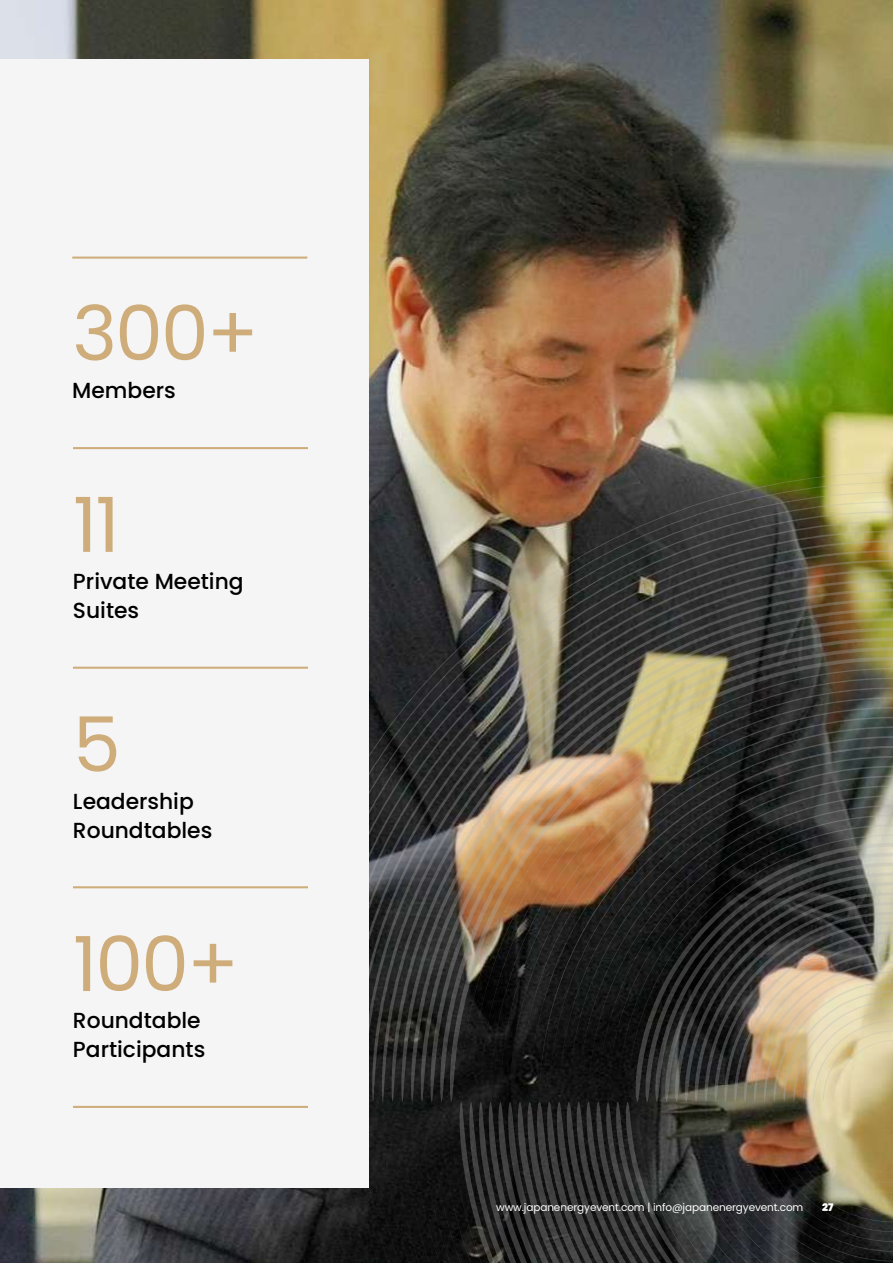
<style>
.page{position:relative;width:893px;height:1263px;background:#fff}
.page>*{position:absolute;margin:0;border:0;box-sizing:border-box;transform-origin:0 0}
.t1{font:76.05px "Poppins";letter-spacing:-.025em;color:#cead7b}
.t2{font:500 21.75px/29.1px "Poppins";color:#000}
.t3{font:10.5px "Poppins";letter-spacing:-.01em;color:#fff}
.t4{font:900 10.5px "Poppins";color:#fff}
</style>
<div class="page">
<img style="left:0;top:0;width:893px;height:1263px">
<svg style="left:265px;top:472px;width:628px;height:791px"></svg>
<div style="left:0;top:60px;width:368px;height:1128px;background:#f6f5f5"></div>
<hr style="left:72px;top:257px;width:235px;height:2px;background:#cead7b">
<hr style="left:73px;top:447px;width:235px;height:2px;background:#cead7b">
<hr style="left:73px;top:667px;width:235px;height:2px;background:#cead7b">
<hr style="left:73px;top:886px;width:235px;height:2px;background:#cead7b">
<hr style="left:73px;top:1106px;width:235px;height:2px;background:#cead7b">
<h1 class="t1" style="left:72px;top:289px;width:188px">300+</h1>
<p class="t2" style="left:72px;top:376px;width:105px">Members</p>
<h1 class="t1" style="left:73px;top:481px;width:48px">11</h1>
<p class="t2" style="left:73px;top:567px;width:172px">Private Meeting<br>Suites</p>
<h1 class="t1" style="left:73px;top:701px;width:49px">5</h1>
<p class="t2" style="left:73px;top:786px;width:141px">Leadership<br>Roundtables</p>
<h1 class="t1" style="left:73px;top:920px;width:167px">100+</h1>
<p class="t2" style="left:73px;top:1006px;width:134px">Roundtable<br>Participants</p>
<p class="t3" style="left:496px;top:1201px;width:309px">www.japanenergyevent.com | info@japanenergyevent.com</p>
<p class="t4" style="left:822px;top:1201px;width:13px">27</p>
</div>
